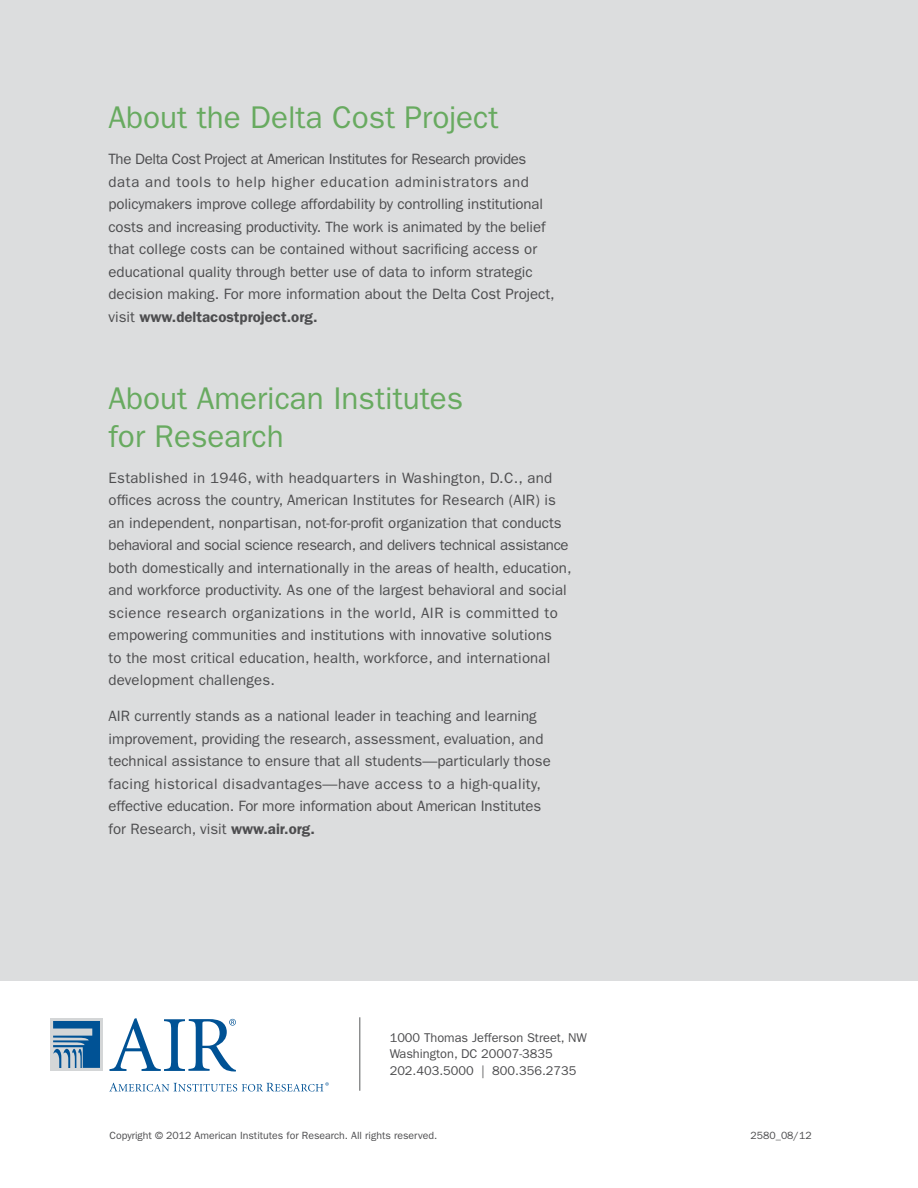
<style>
.page{position:relative;width:918px;height:1188px;background:#fff}
.page>*{position:absolute;margin:0;border:0;box-sizing:border-box;transform-origin:0 0}
.t1{font:31.5px/37.8px "ITC Franklin Gothic Std";color:#68aa60}
.t2{font:15px/22.5px "ITC Franklin Gothic Std";color:#4d4d4f}
.t3{font:12.75px/16.5px "ITC Franklin Gothic Std";color:#4d4d4f}
.t4{font:10.5px "ITC Franklin Gothic Std";color:#4d4d4f}
.s1{font-weight:600}
</style>
<div class="page">
<svg style="left:109px;top:1018px;width:127px;height:54px"></svg>
<div style="left:50px;top:1018px;width:53px;height:53px;background:#d4d6d7"></div>
<svg style="left:53px;top:1021px;width:47px;height:47px"></svg>
<svg style="left:109px;top:1082px;width:220px;height:10px"></svg>
<hr style="left:359px;top:1017px;width:1px;height:74px;background:#58595b">
<div style="left:0;top:0;width:918px;height:981px;background:#dcddde"></div>
<h1 class="t1" style="left:109px;top:99px;width:391px">About the Delta Cost Project</h1>
<p class="t2" style="left:109px;top:148px;width:448px">The Delta Cost Project at American Institutes for Research provides data and tools to help higher education administrators and policymakers improve college affordability by controlling institutional costs and increasing productivity. The work is animated by the belief that college costs can be contained without sacrificing access or educational quality through better use of data to inform strategic decision making. For more information about the Delta Cost Project, visit <span class="s1">www.deltacostproject.org.</span></p>
<h1 class="t1" style="left:109px;top:380px;width:356px">About American Institutes for Research</h1>
<p class="t2" style="left:109px;top:467px;width:464px">Established in 1946, with headquarters in Washington, D.C., and offices across the country, American Institutes for Research (AIR) is an independent, nonpartisan, not-for-profit organization that conducts behavioral and social science research, and delivers technical assistance both domestically and internationally in the areas of health, education, and workforce productivity. As one of the largest behavioral and social science research organizations in the world, AIR is committed to empowering communities and institutions with innovative solutions<br>to the most critical education, health, workforce, and international development challenges.</p>
<p class="t2" style="left:109px;top:705px;width:444px">AIR currently stands as a national leader in teaching and learning improvement, providing the research, assessment, evaluation, and technical assistance to ensure that all students—particularly those facing historical disadvantages—have access to a high-quality, effective education. For more information about American Institutes for Research, visit <span class="s1">www.air.org.</span></p>
<p class="t3" style="left:390px;top:1029px;width:199px">1000 Thomas Jefferson Street, NW<br>Washington, DC 20007-3835<br>202.403.5000 | 800.356.2735</p>
<p class="t4" style="left:110px;top:1129px;width:329px">Copyright © 2012 American Institutes for Research. All rights reserved.</p>
<p class="t4" style="left:751px;top:1129px;width:63px">2580_08/12</p>
</div>
